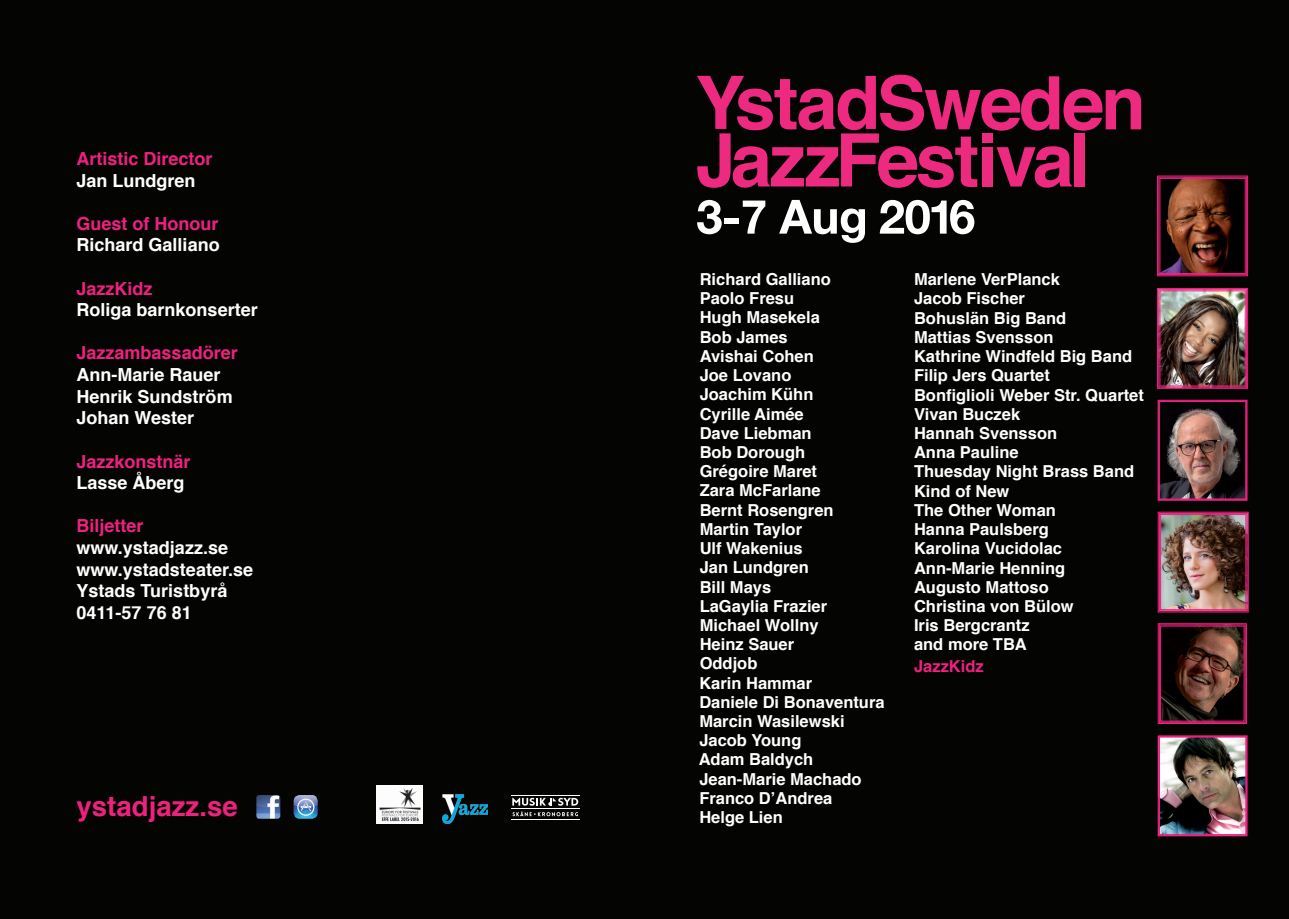
<style>
.page{position:relative;width:1289px;height:919px;background:#fff}
.page>*{position:absolute;margin:0;border:0;box-sizing:border-box;transform-origin:0 0}
.t1{font:700 27.6px "Helvetica";color:#ee217f}
.t2{font:700 18px/21.6px "Helvetica";color:#fff}
.t3{font:700 18px "Helvetica";color:#ee217f}
.t4{font:700 16.5px/19.2px "Helvetica";color:#fff}
.t5{font:700 16.5px "Helvetica";color:#ee217f}
</style>
<div class="page">
<div style="left:0;top:0;width:1288px;height:918px;background:#040503"></div>
<div style="left:693px;top:60px;width:471px;height:189px;background:#040503"></div>
<svg style="left:697px;top:200px;width:24px;height:34px"></svg>
<div style="left:724px;top:218px;width:14px;height:5px;background:#fff"></div>
<svg style="left:742px;top:200px;width:23px;height:33px"></svg>
<svg style="left:779px;top:200px;width:86px;height:43px"></svg>
<svg style="left:879px;top:200px;width:95px;height:34px"></svg>
<svg style="left:697px;top:75px;width:444px;height:113px"></svg>
<div style="left:1074px;top:133px;width:10px;height:53px;background:#ee2a80"></div>
<div style="left:982px;top:133px;width:10px;height:9px;background:#ee2a80"></div>
<svg style="left:1157px;top:176px;width:90px;height:100px"></svg>
<div style="left:1158px;top:177px;width:88px;height:98px;border:1px solid #ee217f"></div>
<img style="left:1157px;top:288px;width:90px;height:100px">
<div style="left:1158px;top:289px;width:88px;height:98px;border:1px solid #ee217f"></div>
<svg style="left:1157px;top:623px;width:89px;height:100px"></svg>
<div style="left:1158px;top:624px;width:87px;height:98px;border:1px solid #ee217f"></div>
<img style="left:1157px;top:511px;width:91px;height:101px">
<div style="left:1158px;top:513px;width:89px;height:98px;border:1px solid #ee217f"></div>
<div style="left:1160px;top:514px;width:85px;height:95px;border:1px solid #ee217f"></div>
<img style="left:1157px;top:735px;width:90px;height:101px">
<div style="left:1158px;top:736px;width:88px;height:99px;border:1px solid #ee217f"></div>
<img style="left:1157px;top:400px;width:90px;height:100px">
<div style="left:1158px;top:400px;width:88px;height:100px;border:1px solid #ee217f"></div>
<div style="left:1159px;top:401px;width:86px;height:98px;border:1px solid #ee217f"></div>
<img style="left:442px;top:794px;width:46px;height:29px">
<hr style="left:510px;top:794px;width:69px;height:1px;background:#fff">
<hr style="left:510px;top:807px;width:69px;height:1px;background:#fff">
<hr style="left:510px;top:818px;width:69px;height:1px;background:#fff">
<svg style="left:512px;top:797px;width:67px;height:19px"></svg>
<img style="left:256px;top:795px;width:24px;height:23px">
<img style="left:294px;top:795px;width:24px;height:23px">
<img style="left:376px;top:785px;width:46px;height:38px">
<p class="t3" style="left:77px;top:144px;width:138px">Artistic Director</p>
<p class="t2" style="left:77px;top:170px;width:121px">Jan Lundgren</p>
<p class="t3" style="left:77px;top:209px;width:144px">Guest of Honour</p>
<p class="t2" style="left:77px;top:234px;width:145px">Richard Galliano</p>
<p class="t3" style="left:77px;top:274px;width:78px">JazzKidz</p>
<p class="t2" style="left:77px;top:299px;width:183px">Roliga barnkonserter</p>
<p class="t3" style="left:77px;top:338px;width:163px">Jazzambassadörer</p>
<p class="t2" style="left:77px;top:364px;width:158px">Ann-Marie Rauer<br>Henrik Sundström<br>Johan Wester</p>
<p class="t3" style="left:77px;top:446px;width:116px">Jazzkonstnär</p>
<p class="t2" style="left:77px;top:472px;width:110px">Lasse Åberg</p>
<p class="t3" style="left:77px;top:511px;width:69px">Biljetter</p>
<p class="t2" style="left:77px;top:537px;width:178px">www.ystadjazz.se www.ystadsteater.se<br>Ystads Turistbyrå<br>0411-57 76 81</p>
<h1 class="t1" style="left:77px;top:783px;width:163px">ystadjazz.se</h1>
<p class="t4" style="left:698px;top:270px;width:187px">Richard Galliano<br>Paolo Fresu<br>Hugh Masekela<br>Bob James<br>Avishai Cohen<br>Joe Lovano<br>Joachim Kühn<br>Cyrille Aimée<br>Dave Liebman<br>Bob Dorough<br>Grégoire Maret<br>Zara McFarlane<br>Bernt Rosengren<br>Martin Taylor<br>Ulf Wakenius<br>Jan Lundgren<br>Bill Mays<br>LaGaylia Frazier<br>Michael Wollny<br>Heinz Sauer<br>Oddjob<br>Karin Hammar<br>Daniele Di Bonaventura<br>Marcin Wasilewski<br>Jacob Young<br>Adam Baldych<br>Jean-Marie Machado<br>Franco D’Andrea<br>Helge Lien</p>
<p class="t4" style="left:914px;top:270px;width:231px">Marlene VerPlanck<br>Jacob Fischer<br>Bohuslän Big Band<br>Mattias Svensson<br>Kathrine Windfeld Big Band<br>Filip Jers Quartet<br>Bonfiglioli Weber Str. Quartet<br>Vivan Buczek<br>Hannah Svensson<br>Anna Pauline<br>Thuesday Night Brass Band<br>Kind of New<br>The Other Woman<br>Hanna Paulsberg<br>Karolina Vucidolac<br>Ann-Marie Henning<br>Augusto Mattoso<br>Christina von Bülow<br>Iris Bergcrantz<br>and more TBA</p>
<p class="t5" style="left:914px;top:652px;width:71px">JazzKidz</p>
</div>
